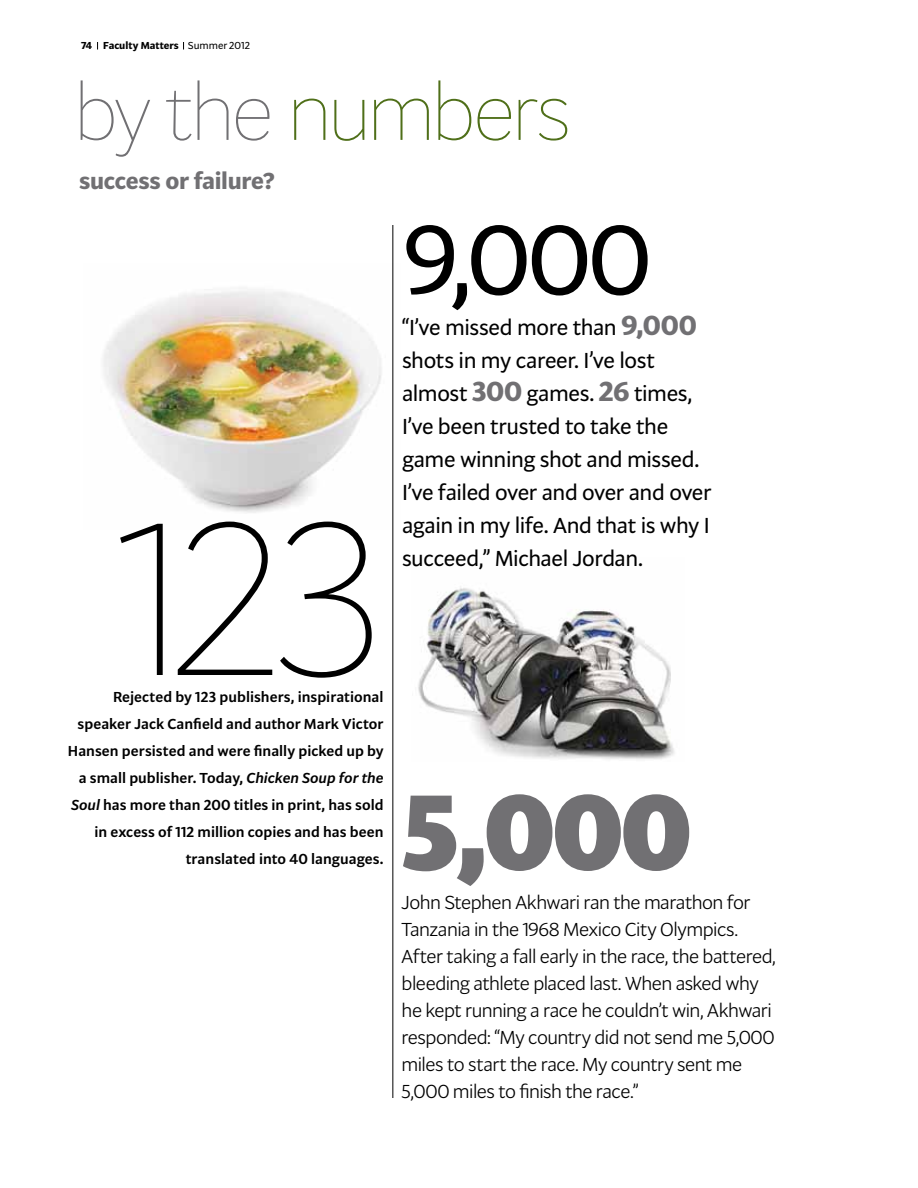
<style>
.page{position:relative;width:918px;height:1188px;background:#fff}
.page>*{position:absolute;margin:0;border:0;box-sizing:border-box;transform-origin:0 0}
.t1{font:100 225px "Phoenix Sans";color:#000}
.t2{font:900 111px "Phoenix Sans";color:#717073}
.t3{font:102px "Phoenix Sans";color:#000}
.t4{font:100 81px "Phoenix Sans";letter-spacing:-.035em;color:#4f6f19}
.t5{font:700 24px "Phoenix Sans";letter-spacing:-.015em;color:#717073}
.t6{font:22.5px/33px "Phoenix Sans";letter-spacing:-.02em;color:#000}
.t7{font:300 19.5px/27px "Phoenix Sans";letter-spacing:-.025em;color:#000}
.t8{font:500 15px/27px "Phoenix Sans";color:#000;text-align:right}
.t9{font:700 10.5px "Phoenix Sans";color:#000}
.s1{font-weight:400}
.s2{color:#717073}
.s3{font-style:italic}
.s4{font-weight:700;font-size:28.5px;color:#717073}
</style>
<div class="page">
<img style="left:103px;top:263px;width:290px;height:266px">
<img style="left:418px;top:586px;width:257px;height:174px">
<hr style="left:393px;top:225px;width:1px;height:873px;background:#000">
<p class="t9" style="left:81px;top:37px;width:171px">74 Faculty Matters <span class="s1">Summer 2012</span></p>
<h3 class="t4" style="left:74px;top:56px;width:499px"><span class="s2">by the</span> numbers</h3>
<p class="t5" style="left:79px;top:161px;width:197px">success or failure?</p>
<h1 class="t1" style="left:119px;top:443px;width:266px">123</h1>
<p class="t8" style="left:113px;top:682px;width:272px">Rejected by 123 publishers, inspirational</p>
<p class="t8" style="left:68px;top:709px;width:317px">speaker Jack Canfield and author Mark Victor Hansen persisted and were finally picked up by a small publisher. Today, <span class="s3">Chicken Soup for the Soul</span> has more than 200 titles in print, has sold in excess of 112 million copies and has been translated into 40 languages.</p>
<h3 class="t3" style="left:402px;top:181px;width:252px">9,000</h3>
<p class="t6" style="left:402px;top:309px;width:311px">“I’ve missed more than <span class="s4">9,000 </span>shots in my career. I’ve lost almost <span class="s4">300</span> games. <span class="s4">26</span> times,<br>I’ve been trusted to take the game winning shot and missed.<br>I’ve failed over and over and over again in my life. And that is why I succeed,” Michael Jordan.</p>
<h2 class="t2" style="left:402px;top:739px;width:292px">5,000</h2>
<p class="t7" style="left:402px;top:887px;width:376px">John Stephen Akhwari ran the marathon for Tanzania in the 1968 Mexico City Olympics.<br>After taking a fall early in the race, the battered, bleeding athlete placed last. When asked why he kept running a race he couldn’t win, Akhwari responded: “My country did not send me 5,000 miles to start the race. My country sent me 5,000 miles to finish the race.”</p>
</div>
